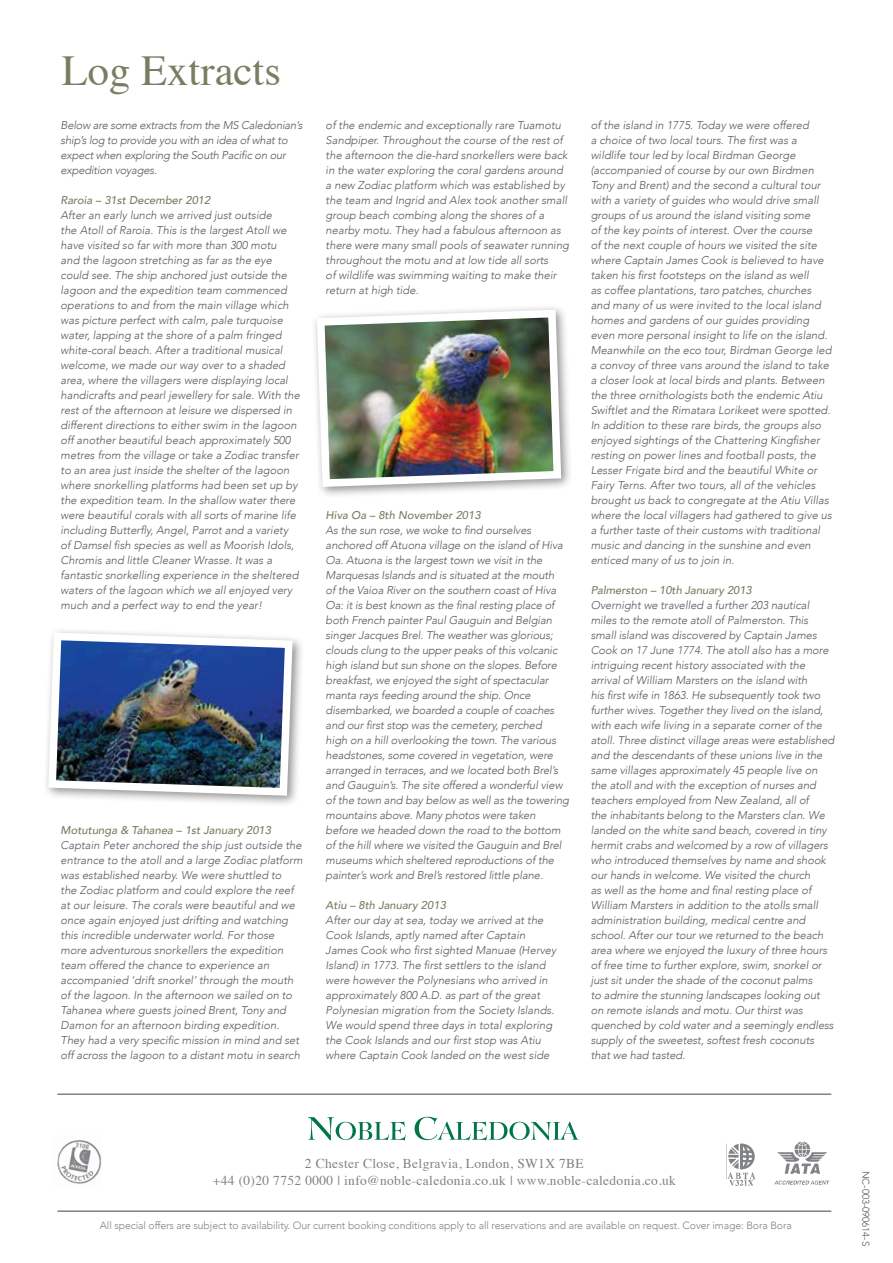
<style>
.page{position:relative;width:893px;height:1263px;background:#fff}
.page>*{position:absolute;margin:0;border:0;box-sizing:border-box;transform-origin:0 0}
.t1{font:42.6px "Times";color:#787f61}
.t2{font:13.5px/16.2px "Times";letter-spacing:.025em;color:#808285;text-align:center}
.t3{font:italic 300 11.25px/15px "Avenir";color:#58595b}
.t4{font:italic 300 11.25px/15px "Avenir";letter-spacing:-.02em;color:#58595b}
.t5{font:italic 500 11.25px "Avenir";color:#787f61}
.t6{font:300 10.5px "Avenir";letter-spacing:-.01em;color:#808285}
.t7{font:300 9.75px "Avenir";color:#58595b}
</style>
<div class="page">
<svg style="left:308px;top:1117px;width:98px;height:24px"></svg>
<svg style="left:415px;top:1117px;width:164px;height:24px"></svg>
<img style="left:57px;top:1140px;width:45px;height:44px">
<img style="left:726px;top:1143px;width:30px;height:43px">
<img style="left:774px;top:1141px;width:56px;height:44px">
<hr style="left:57px;top:1093px;width:774px;height:2px;background:#808285">
<hr style="left:57px;top:1210px;width:774px;height:2px;background:#808285">
<div style="left:42px;top:627px;width:262px;height:181px;background:#000;opacity:.44"></div>
<img style="left:44px;top:629px;width:253px;height:171px">
<div style="left:311px;top:304px;width:262px;height:195px;background:#000;opacity:.44"></div>
<img style="left:313px;top:306px;width:252px;height:185px">
<h1 class="t1" style="left:62px;top:31px;width:221px">Log Extracts</h1>
<p class="t4" style="left:61px;top:118px;width:243px">Below are some extracts from the MS Caledonian’s ship’s log to provide you with an idea of what to expect when exploring the South Pacific on our expedition voyages.</p>
<p class="t5" style="left:61px;top:193px;width:151px">Raroia – 31st December 2012</p>
<p class="t3" style="left:61px;top:208px;width:241px">After an early lunch we arrived just outside<br>the Atoll of Raroia. This is the largest Atoll we have visited so far with more than 300 motu<br>and the lagoon stretching as far as the eye could see. The ship anchored just outside the lagoon and the expedition team commenced operations to and from the main village which was picture perfect with calm, pale turquoise water, lapping at the shore of a palm fringed white-coral beach. After a traditional musical welcome, we made our way over to a shaded area, where the villagers were displaying local handicrafts and pearl jewellery for sale. With the rest of the afternoon at leisure we dispersed in different directions to either swim in the lagoon off another beautiful beach approximately 500 metres from the village or take a Zodiac transfer to an area just inside the shelter of the lagoon where snorkelling platforms had been set up by the expedition team. In the shallow water there were beautiful corals with all sorts of marine life including Butterfly, Angel, Parrot and a variety of Damsel fish species as well as Moorish Idols, Chromis and little Cleaner Wrasse. It was a fantastic snorkelling experience in the sheltered waters of the lagoon which we all enjoyed very much and a perfect way to end the year!</p>
<p class="t5" style="left:61px;top:823px;width:212px">Motutunga &amp; Tahanea – 1st January 2013</p>
<p class="t3" style="left:61px;top:838px;width:244px">Captain Peter anchored the ship just outside the entrance to the atoll and a large Zodiac platform was established nearby. We were shuttled to<br>the Zodiac platform and could explore the reef at our leisure. The corals were beautiful and we once again enjoyed just drifting and watching this incredible underwater world. For those more adventurous snorkellers the expedition team offered the chance to experience an accompanied ‘drift snorkel’ through the mouth of the lagoon. In the afternoon we sailed on to Tahanea where guests joined Brent, Tony and Damon for an afternoon birding expedition.<br>They had a very specific mission in mind and set off across the lagoon to a distant motu in search</p>
<p class="t3" style="left:326px;top:117px;width:245px">of the endemic and exceptionally rare Tuamotu Sandpiper. Throughout the course of the rest of the afternoon the die-hard snorkellers were back in the water exploring the coral gardens around a new Zodiac platform which was established by the team and Ingrid and Alex took another small group beach combing along the shores of a nearby motu. They had a fabulous afternoon as there were many small pools of seawater running throughout the motu and at low tide all sorts<br>of wildlife was swimming waiting to make their return at high tide.</p>
<p class="t5" style="left:326px;top:508px;width:157px">Hiva Oa – 8th November 2013</p>
<p class="t3" style="left:326px;top:522px;width:245px">As the sun rose, we woke to find ourselves anchored off Atuona village on the island of Hiva Oa. Atuona is the largest town we visit in the Marquesas Islands and is situated at the mouth<br>of the Vaioa River on the southern coast of Hiva Oa: it is best known as the final resting place of both French painter Paul Gauguin and Belgian singer Jacques Brel. The weather was glorious; clouds clung to the upper peaks of this volcanic high island but sun shone on the slopes. Before breakfast, we enjoyed the sight of spectacular manta rays feeding around the ship. Once disembarked, we boarded a couple of coaches and our first stop was the cemetery, perched<br>high on a hill overlooking the town. The various headstones, some covered in vegetation, were arranged in terraces, and we located both Brel’s and Gauguin’s. The site offered a wonderful view of the town and bay below as well as the towering mountains above. Many photos were taken before we headed down the road to the bottom of the hill where we visited the Gauguin and Brel museums which sheltered reproductions of the painter’s work and Brel’s restored little plane.</p>
<p class="t5" style="left:326px;top:898px;width:122px">Atiu – 8th January 2013</p>
<p class="t3" style="left:326px;top:912px;width:232px">After our day at sea, today we arrived at the Cook Islands, aptly named after Captain James Cook who first sighted Manuae (Hervey Island) in 1773. The first settlers to the island were however the Polynesians who arrived in approximately 800 A.D. as part of the great Polynesian migration from the Society Islands.<br>We would spend three days in total exploring the Cook Islands and our first stop was Atiu where Captain Cook landed on the west side</p>
<p class="t3" style="left:591px;top:117px;width:243px">of the island in 1775. Today we were offered<br>a choice of two local tours. The first was a wildlife tour led by local Birdman George (accompanied of course by our own Birdmen Tony and Brent) and the second a cultural tour with a variety of guides who would drive small groups of us around the island visiting some<br>of the key points of interest. Over the course<br>of the next couple of hours we visited the site where Captain James Cook is believed to have taken his first footsteps on the island as well<br>as coffee plantations, taro patches, churches and many of us were invited to the local island homes and gardens of our guides providing even more personal insight to life on the island.<br>Meanwhile on the eco tour, Birdman George led a convoy of three vans around the island to take a closer look at local birds and plants. Between the three ornithologists both the endemic Atiu Swiftlet and the Rimatara Lorikeet were spotted.<br>In addition to these rare birds, the groups also enjoyed sightings of the Chattering Kingfisher resting on power lines and football posts, the Lesser Frigate bird and the beautiful White or Fairy Terns. After two tours, all of the vehicles brought us back to congregate at the Atiu Villas where the local villagers had gathered to give us a further taste of their customs with traditional music and dancing in the sunshine and even enticed many of us to join in.</p>
<p class="t5" style="left:591px;top:583px;width:163px">Palmerston – 10th January 2013</p>
<p class="t3" style="left:591px;top:597px;width:245px">Overnight we travelled a further 203 nautical miles to the remote atoll of Palmerston. This small island was discovered by Captain James Cook on 17 June 1774. The atoll also has a more intriguing recent history associated with the arrival of William Marsters on the island with<br>his first wife in 1863. He subsequently took two further wives. Together they lived on the island, with each wife living in a separate corner of the atoll. Three distinct village areas were established and the descendants of these unions live in the same villages approximately 45 people live on the atoll and with the exception of nurses and teachers employed from New Zealand, all of<br>the inhabitants belong to the Marsters clan. We landed on the white sand beach, covered in tiny hermit crabs and welcomed by a row of villagers who introduced themselves by name and shook our hands in welcome. We visited the church<br>as well as the home and final resting place of William Marsters in addition to the atolls small administration building, medical centre and school. After our tour we returned to the beach area where we enjoyed the luxury of three hours of free time to further explore, swim, snorkel or just sit under the shade of the coconut palms<br>to admire the stunning landscapes looking out on remote islands and motu. Our thirst was quenched by cold water and a seemingly endless supply of the sweetest, softest fresh coconuts that we had tasted.</p>
<p class="t2" style="left:213px;top:1154px;width:465px">2 Chester Close, Belgravia, London, SW1X 7BE<br>+44 (0)20 7752 0000 | info@noble-caledonia.co.uk | www.noble-caledonia.co.uk</p>
<p class="t6" style="left:100px;top:1219px;width:694px">All special offers are subject to availability. Our current booking conditions apply to all reservations and are available on request. Cover image: Bora Bora</p>
<p class="t7" style="left:872px;top:1171px;width:77px;rotate:90deg">NC-003-090614-S</p>
</div>
